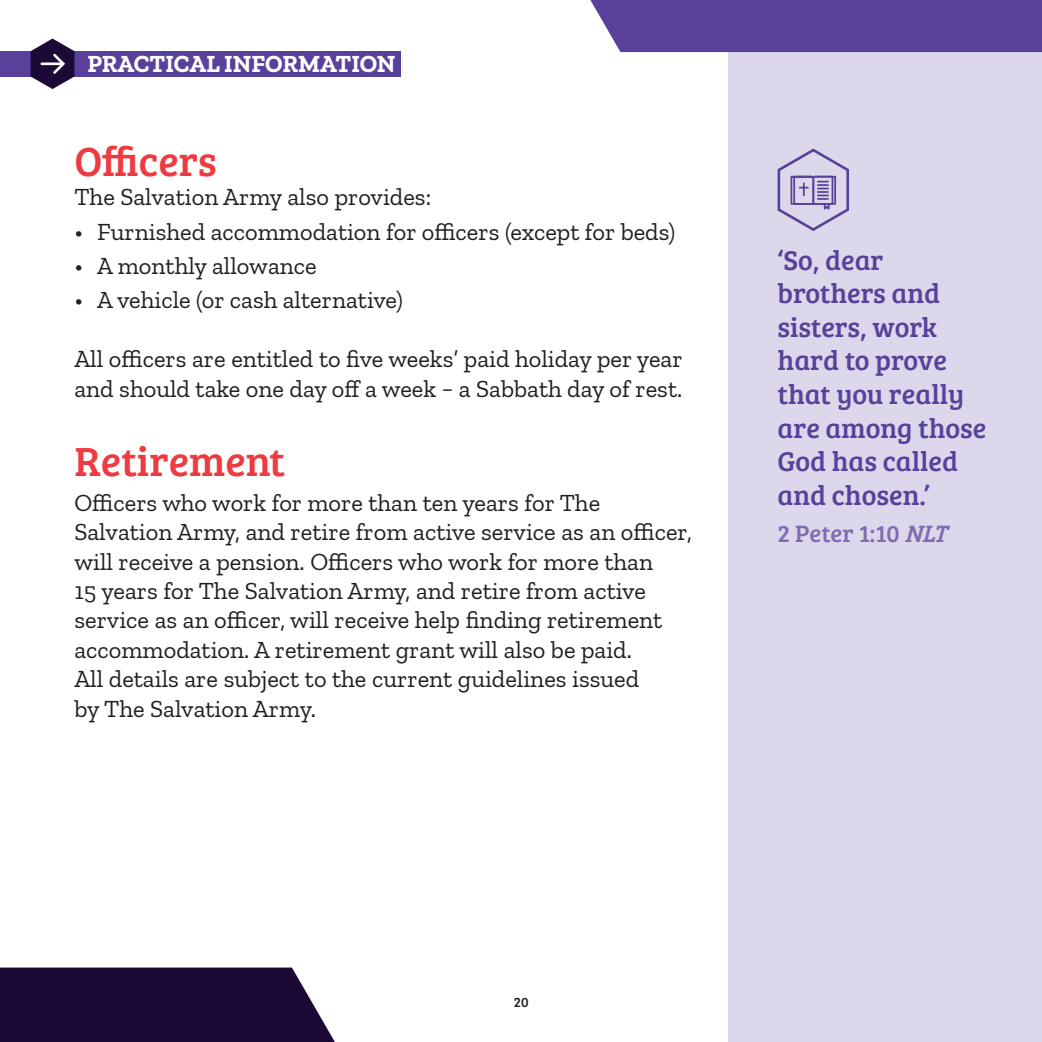
<style>
.page{position:relative;width:1042px;height:1042px;background:#fff}
.page>*{position:absolute;margin:0;border:0;box-sizing:border-box;transform-origin:0 0}
.Text_-_Large{font:42px "Bree Serif";color:#ee3a41}
.Bible_quotes{font:28px/33.6px "Bree Serif";color:#59409a}
.Text_-_Med_size{font:24.5px/29.4px "Zilla Slab";color:#231f20}
.Text_-_Body{font:700 24.5px "Zilla Slab";color:#fff}
.Bible_ref{font:24.5px "Bree Serif";color:#7f6cb1}
.t1{font:14px "Bree Serif";color:#231f20}
.s1{font-style:italic}
</style>
<div class="page">
<div style="left:728px;top:49px;width:314px;height:993px;background:#dcd7eb"></div>
<div style="left:0;top:51px;width:400px;height:25px;background:#59409a"></div>
<svg style="left:31px;top:39px;width:43px;height:50px"></svg>
<svg style="left:0;top:967px;width:335px;height:75px;background:#2c1a44"></svg>
<div style="left:590px;top:0;width:452px;height:52px;background:#59409a"></div>
<svg style="left:777px;top:148px;width:72px;height:83px"></svg>
<p class="Text_-_Body" style="left:87px;top:50px;width:310px">PRACTICAL INFORMATION</p>
<p class="Text_-_Large" style="left:74px;top:131px;width:144px">Officers</p>
<p class="Text_-_Med_size" style="left:74px;top:183px;width:358px">The Salvation Army also provides:</p>
<p class="Text_-_Med_size" style="left:74px;top:217px;width:602px">• Furnished accommodation for officers (except for beds)</p>
<p class="Text_-_Med_size" style="left:74px;top:251px;width:244px">• A monthly allowance</p>
<p class="Text_-_Med_size" style="left:74px;top:286px;width:330px">• A vehicle (or cash alternative)</p>
<p class="Text_-_Med_size" style="left:74px;top:344px;width:610px">All officers are entitled to five weeks’ paid holiday per year and should take one day off a week − a Sabbath day of rest.</p>
<p class="Text_-_Large" style="left:74px;top:431px;width:212px">Retirement</p>
<p class="Text_-_Med_size" style="left:74px;top:488px;width:619px">Officers who work for more than ten years for The Salvation Army, and retire from active service as an officer, will receive a pension. Officers who work for more than<br>15 years for The Salvation Army, and retire from active service as an officer, will receive help finding retirement accommodation. A retirement grant will also be paid.<br>All details are subject to the current guidelines issued<br>by The Salvation Army.</p>
<p class="Bible_quotes" style="left:777px;top:242px;width:210px">‘So, dear brothers and sisters, work hard to prove that you really are among those<br>God has called and chosen.’</p>
<p class="Bible_ref" style="left:777px;top:515px;width:179px">2 Peter 1:10 <span class="s1">NLT</span></p>
<p class="t1" style="left:514px;top:992px;width:16px">20</p>
</div>
